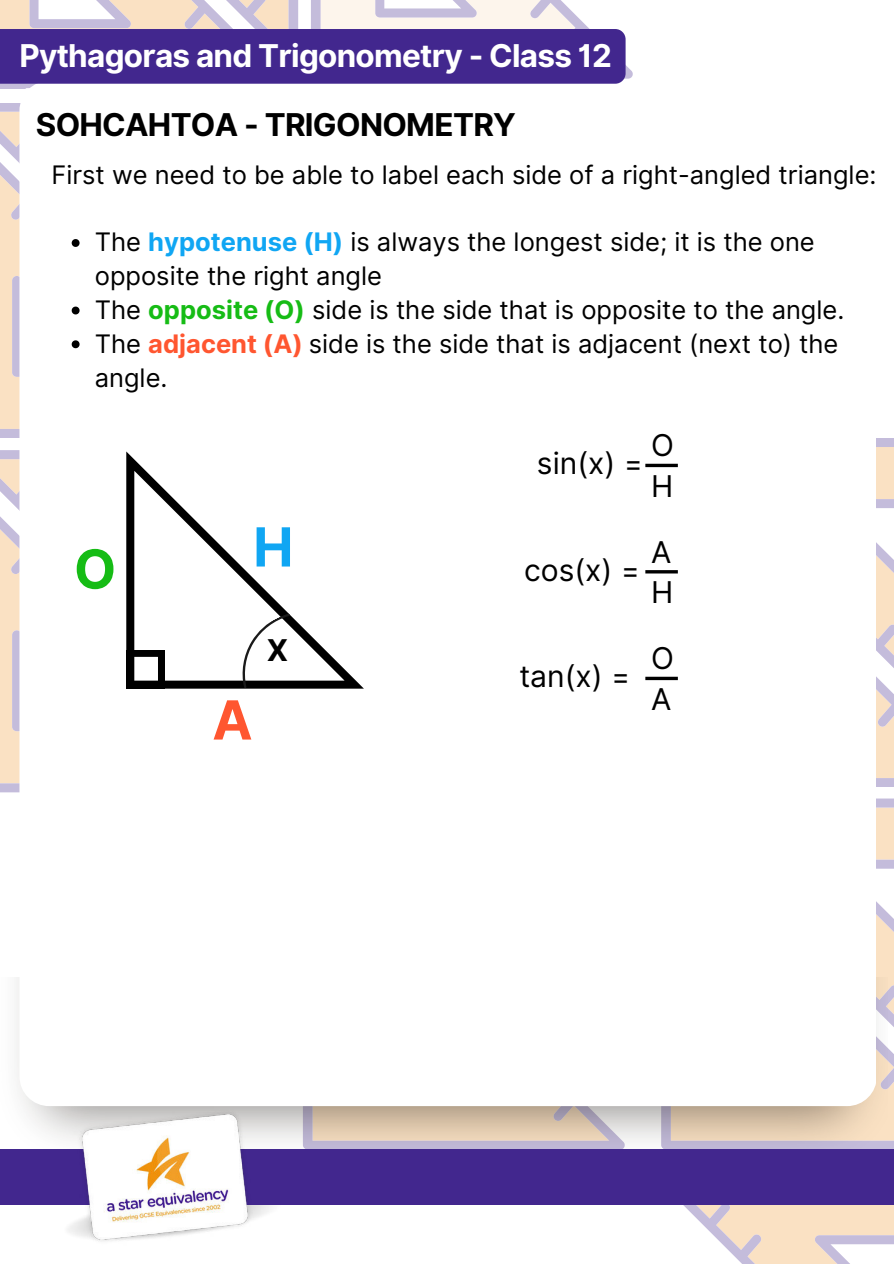
<style>
.page{position:relative;width:894px;height:1264px;background:#fff}
.page>*{position:absolute;margin:0;border:0;box-sizing:border-box;transform-origin:0 0}
.t1{font:700 53.85px "Inter";color:#ff5630}
.t2{font:700 53.85px "Inter";color:#16bc15}
.t3{font:700 53.85px "Inter";color:#10a6f3}
.t4{font:700 31.35px "Inter";letter-spacing:-.025em;color:#fff}
.t5{font:700 31.35px "Inter";letter-spacing:-.025em;color:#000}
.t6{font:30px/40.5px "Inter";color:#000}
.t7{font:700 30px "Inter";color:#000}
.t8{font:25.5px/33.8px "Inter";color:#000}
.s1{font-weight:700;color:#10a6f3}
.s2{font-weight:700;color:#16bc15}
.s3{font-weight:700;color:#ff5630}
</style>
<div class="page">
<img style="left:59px;top:1204px;width:228px;height:30px">
<svg style="left:876px;top:438px;width:17px;height:321px;fill:#fae1c3"></svg>
<svg style="left:876px;top:828px;width:17px;height:321px;fill:#fae1c3"></svg>
<svg style="left:0;top:450px;width:19px;height:321px;background:#eddacd"></svg>
<svg style="left:0;top:117px;width:19px;height:320px;background:#f2ddca"></svg>
<svg style="left:658px;top:1204px;width:235px;height:59px"></svg>
<img style="left:16px;top:977px;width:871px;height:172px">
<div style="left:19px;top:81px;width:856px;height:1025px;background:#fff;border-radius:30px"></div>
<svg style="left:0;top:0;width:633px;height:89px;background:#8673b1"></svg>
<div style="left:0;top:1149px;width:893px;height:55px;background:#42278e"></div>
<img style="left:74px;top:1106px;width:181px;height:136px">
<svg style="left:126px;top:451px;width:237px;height:237px"></svg>
<svg style="left:126px;top:650px;width:38px;height:38px"></svg>
<svg style="left:240px;top:613px;width:50px;height:75px"></svg>
<svg style="left:72px;top:239px;width:8px;height:8px"></svg>
<svg style="left:12px;top:276px;width:68px;height:101px"></svg>
<hr style="left:645px;top:464px;width:32px;height:3px;background:#000">
<hr style="left:645px;top:570px;width:32px;height:3px;background:#000">
<svg style="left:645px;top:676px;width:32px;height:4px"></svg>
<p class="t4" style="left:19px;top:33px;width:593px">Pythagoras and Trigonometry - Class 12</p>
<p class="t5" style="left:36px;top:102px;width:481px">SOHCAHTOA - TRIGONOMETRY</p>
<p class="t8" style="left:51px;top:158px;width:826px">First we need to be able to label each side of a right-angled triangle:</p>
<p class="t8" style="left:95px;top:225px;width:751px">The <span class="s1">hypotenuse (H)</span> is always the longest side; it is the one opposite the right angle<br>The <span class="s2">opposite (O)</span> side is the side that is opposite to the angle.<br>The <span class="s3">adjacent (A)</span> side is the side that is adjacent (next to) the angle.</p>
<h1 class="t2" style="left:74px;top:530px;width:44px">O</h1>
<h1 class="t3" style="left:253px;top:507px;width:42px">H</h1>
<h1 class="t1" style="left:212px;top:680px;width:42px">A</h1>
<p class="t7" style="left:267px;top:628px;width:23px">X</p>
<p class="t6" style="left:537px;top:443px;width:107px">sin(x) =</p>
<p class="t6" style="left:651px;top:425px;width:24px">O<br>H</p>
<p class="t6" style="left:524px;top:550px;width:117px">cos(x) =</p>
<p class="t6" style="left:651px;top:531px;width:24px">A<br>H</p>
<p class="t6" style="left:519px;top:656px;width:112px">tan(x) =</p>
<p class="t6" style="left:651px;top:638px;width:24px">O<br>A</p>
</div>
